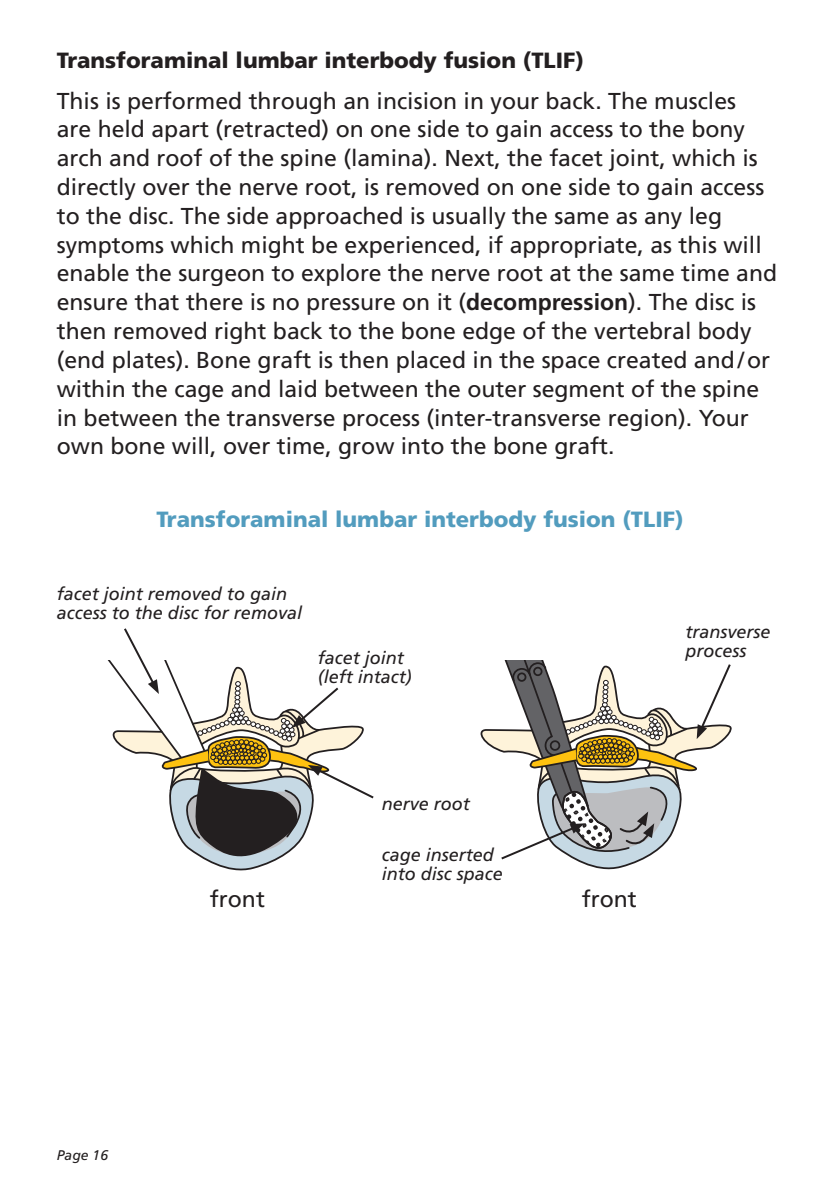
<style>
.page{position:relative;width:840px;height:1191px;background:#fff}
.page>*{position:absolute;margin:0;border:0;box-sizing:border-box;transform-origin:0 0}
.t1{font:23px/28.8px "Frutiger";color:#231f20}
.t2{font:900 22px "Frutiger";color:#231f20}
.t3{font:900 22px "Frutiger";color:#529cbe}
.t4{font:italic 18px/19px "Frutiger";color:#231f20}
.t5{font:italic 14px "Frutiger";color:#231f20}
.s1{font-weight:700}
</style>
<div class="page">
<svg style="left:107px;top:628px;width:267px;height:243px"></svg>
<svg style="left:480px;top:660px;width:252px;height:210px"></svg>
<p class="t2" style="left:57px;top:47px;width:528px">Transforaminal lumbar interbody fusion (TLIF)</p>
<p class="t1" style="left:57px;top:86px;width:721px">This is performed through an incision in your back. The muscles<br>are held apart (retracted) on one side to gain access to the bony arch and roof of the spine (lamina). Next, the facet joint, which is directly over the nerve root, is removed on one side to gain access to the disc. The side approached is usually the same as any leg symptoms which might be experienced, if appropriate, as this will enable the surgeon to explore the nerve root at the same time and ensure that there is no pressure on it (<span class="s1">decompression</span>). The disc is then removed right back to the bone edge of the vertebral body (end plates). Bone graft is then placed in the space created and/or within the cage and laid between the outer segment of the spine in between the transverse process (inter-transverse region). Your own bone will, over time, grow into the bone graft.</p>
<p class="t3" style="left:156px;top:506px;width:528px">Transforaminal lumbar interbody fusion (TLIF)</p>
<p class="t4" style="left:57px;top:585px;width:247px">facet joint removed to gain access to the disc for removal</p>
<p class="t4" style="left:317px;top:648px;width:96px">facet joint (left intact)</p>
<p class="t4" style="left:381px;top:794px;width:90px">nerve root</p>
<p class="t4" style="left:381px;top:845px;width:123px">cage inserted into disc space</p>
<p class="t1" style="left:210px;top:884px;width:56px">front</p>
<p class="t1" style="left:581px;top:884px;width:56px">front</p>
<p class="t4" style="left:685px;top:622px;width:87px">transverse process</p>
<p class="t5" style="left:57px;top:1146px;width:53px">Page 16</p>
</div>
